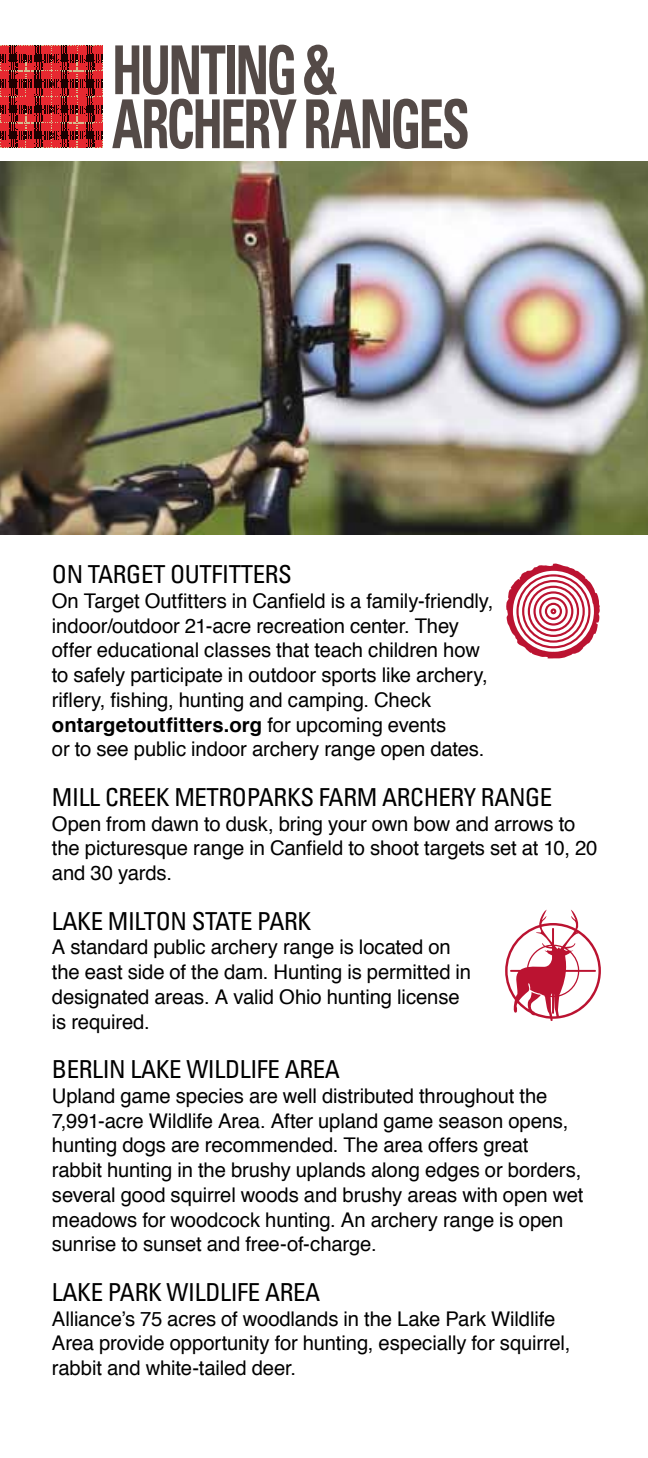
<style>
.page{position:relative;width:648px;height:1458px;background:#fff}
.page>*{position:absolute;margin:0;border:0;box-sizing:border-box;transform-origin:0 0}
.t1{font:700 condensed 67.5px/54px "Univers";letter-spacing:-.035em;color:#544a47;scale:.75 1}
.t2{font:condensed 24.75px "Univers";letter-spacing:-.015em;color:#000}
.t3{font:20.25px/24.8px "Helvetica";letter-spacing:-.005em;color:#000}
.s1{font-weight:700}
</style>
<div class="page">
<img style="left:0;top:161px;width:648px;height:374px">
<svg style="left:0;top:45px;width:103px;height:103px;background:#a52325"></svg>
<svg style="left:506px;top:563px;width:94px;height:96px"></svg>
<svg style="left:505px;top:910px;width:96px;height:111px"></svg>
<h1 class="t1" style="left:112px;top:43px;width:302px">HUNTING &amp;<br>ARCHER</h1>
<h1 class="t1" style="left:269px;top:97px;width:197px">Y RANGES</h1>
<p class="t2" style="left:52px;top:559px;width:242px">O N TARGET OUTFITTERS</p>
<p class="t3" style="left:52px;top:589px;width:443px">On Target Outfitters in Canfield is a family-friendly, indoor/outdoor 21-acre recreation center. They offer educational classes that teach children how to safely participate in outdoor sports like archery, riflery, fishing, hunting and camping. Check <span class="s1">ontargetoutfitters.org</span> for upcoming events<br>or to see public indoor archery range open dates.</p>
<p class="t2" style="left:52px;top:782px;width:502px">MILL CREEK METROPARKS FARM ARCHERY RANGE</p>
<p class="t3" style="left:52px;top:812px;width:547px">Open from dawn to dusk, bring your own bow and arrows to the picturesque range in Canfield to shoot targets set at 10, 20 and 30 yards.</p>
<p class="t2" style="left:52px;top:905px;width:261px">LAKE MILTON STATE PARK</p>
<p class="t3" style="left:52px;top:936px;width:421px">A standard public archery range is located on the east side of the dam. Hunting is permitted in designated areas. A valid Ohio hunting license is required.</p>
<p class="t2" style="left:52px;top:1054px;width:290px">BERLIN LAKE WILDLIFE AREA</p>
<p class="t3" style="left:52px;top:1084px;width:533px">Upland game species are well distributed throughout the 7,991-acre Wildlife Area. After upland game season opens, hunting dogs are recommended. The area offers great rabbit hunting in the brushy uplands along edges or borders, several good squirrel woods and brushy areas with open wet meadows for woodcock hunting. An archery range is open sunrise to sunset and free-of-charge.</p>
<p class="t2" style="left:52px;top:1277px;width:270px">LAKE PARK WILDLIFE AREA</p>
<p class="t3" style="left:52px;top:1307px;width:520px">Alliance’s 75 acres of woodlands in the Lake Park Wildlife<br>Area provide opportunity for hunting, especially for squirrel, rabbit and white-tailed deer.</p>
</div>
